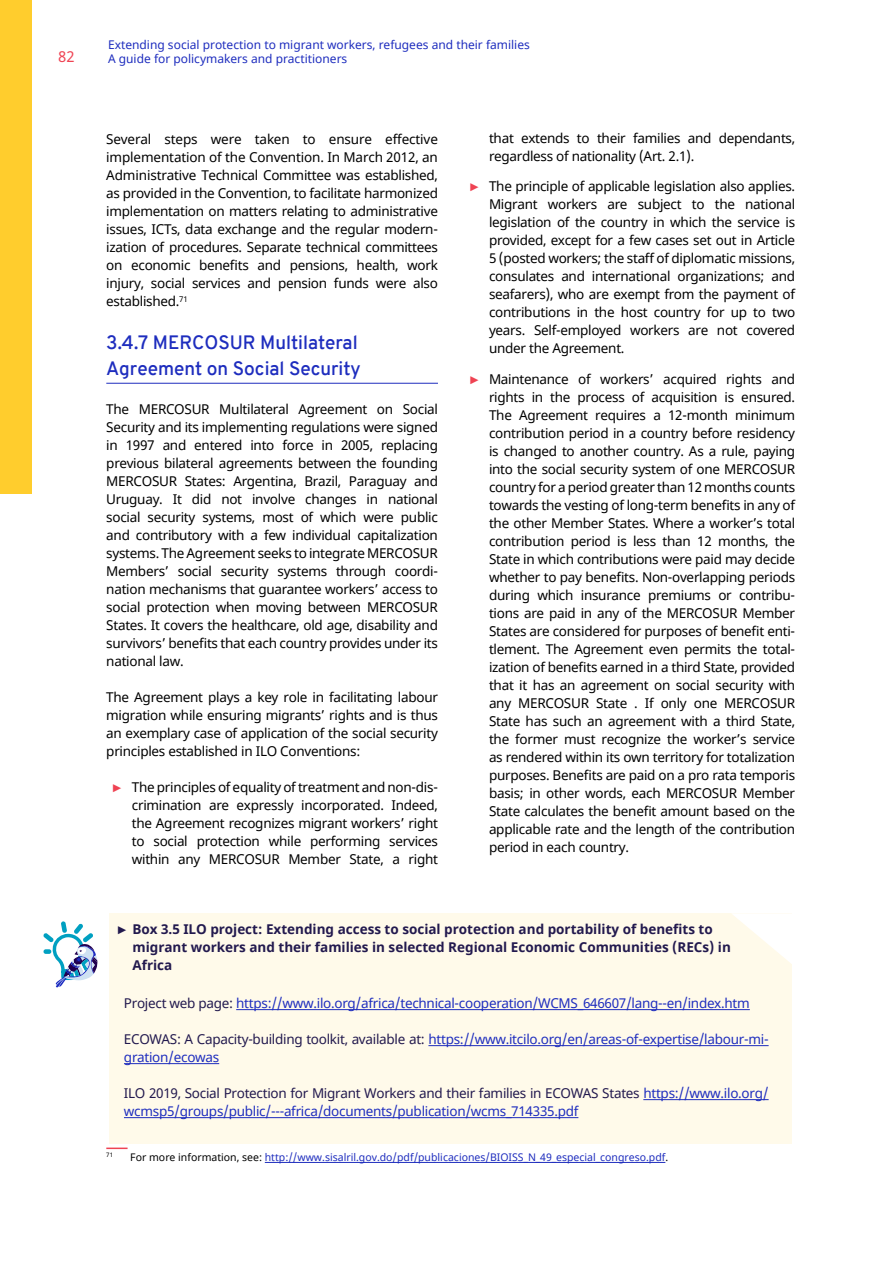
<style>
.page{position:relative;width:893px;height:1263px;background:#fff}
.page>*{position:absolute;margin:0;border:0;box-sizing:border-box;transform-origin:0 0}
.t1{font:600 18.9px/25.5px "Overpass";color:#1e2dbe}
.t2{font:15px "Noto Sans";color:#ef4353}
.t3{font:13.5px/18px "Noto Sans";letter-spacing:-.02em;color:#000;text-align:justify}
.t4{font:13.5px/18px "Noto Sans";letter-spacing:-.02em;color:#1e2dbe}
.t5{font:700 13.5px/18px "Noto Sans";color:#22194e}
.t6{font:12px "Noto Sans";color:#1e2dbe}
.t7{font:10.5px "Noto Sans";color:#1e2dbe}
.t8{font:6.15px "Noto Sans";color:#000}
.s1{color:#ef4353}
.s2{color:#22194e}
.s3{color:#000}
</style>
<div class="page">
<div style="left:0;top:0;width:32px;height:493px;background:#ffcd2d"></div>
<hr style="left:106px;top:383px;width:332px;height:1px;background:#1e2dbe">
<hr style="left:106px;top:1147px;width:22px;height:2px;background:#ef4353">
<hr style="left:265px;top:1162px;width:400px;height:1px;background:#1e2dbe">
<div style="left:109px;top:914px;width:683px;height:230px;background:#fffaea"></div>
<hr style="left:236px;top:1009px;width:514px;height:1px;background:#1e2dbe">
<hr style="left:428px;top:1045px;width:341px;height:1px;background:#1e2dbe">
<hr style="left:124px;top:1063px;width:95px;height:1px;background:#1e2dbe">
<hr style="left:643px;top:1099px;width:126px;height:1px;background:#1e2dbe">
<hr style="left:124px;top:1117px;width:454px;height:1px;background:#1e2dbe">
<svg style="left:43px;top:921px;width:54px;height:66px"></svg>
<svg style="left:731px;top:913px;width:61px;height:51px"></svg>
<p class="t6" style="left:108px;top:36px;width:423px">Extending social protection to migrant workers, refugees and their families</p>
<p class="t2" style="left:58px;top:46px;width:18px">82</p>
<p class="t6" style="left:108px;top:51px;width:241px">A guide for policymakers and practitioners</p>
<p class="t3" style="left:106px;top:131px;width:333px">Several steps were taken to ensure effective implementation of the Convention. In March 2012, an Administrative Technical Committee was established, as provided in the Convention, to facilitate harmonized implementation on matters relating to administrative issues, ICTs, data exchange and the regular modern&shy;ization of procedures. Separate technical committees on economic benefits and pensions, health, work injury, social services and pension funds were also established.<sup>71</sup></p>
<h1 class="t1" style="left:106px;top:330px;width:256px">3.4.7 MERCOSUR Multilateral<br>Agreement on Social Security</h1>
<p class="t3" style="left:106px;top:401px;width:333px">The MERCOSUR Multilateral Agreement on Social Security and its implementing regulations were signed in 1997 and entered into force in 2005, replacing previous bilateral agreements between the founding MERCOSUR States: Argentina, Brazil, Paraguay and Uruguay. It did not involve changes in national social security systems, most of which were public and contributory with a few individual capitalization systems. The Agreement seeks to integrate MERCOSUR Members’ social security systems through coordi&shy;nation mechanisms that guarantee workers’ access to social protection when moving between MERCOSUR States. It covers the healthcare, old age, disability and survivors’ benefits that each country provides under its national law.</p>
<p class="t3" style="left:106px;top:689px;width:333px">The Agreement plays a key role in facilitating labour migration while ensuring migrants’ rights and is thus an exemplary case of application of the social security principles established in ILO Conventions:</p>
<p class="t3" style="left:132px;top:778px;width:308px;text-indent:-21px"><span class="s1">►</span> The principles of equality of treatment and non-dis&shy;crimination are expressly incorporated. Indeed, the Agreement recognizes migrant workers’ right to social protection while performing services within any MERCOSUR Member State, a right</p>
<p class="t3" style="left:489px;top:129px;width:308px">that extends to their families and dependants, regardless of nationality (Art. 2.1).</p>
<p class="t3" style="left:489px;top:178px;width:308px;text-indent:-21px"><span class="s1">►</span> The principle of applicable legislation also applies.<br>Migrant workers are subject to the national legislation of the country in which the service is provided, except for a few cases set out in Article 5 (posted workers; the staff of diplomatic missions, consulates and international organizations; and seafarers), who are exempt from the payment of contributions in the host country for up to two years. Self-employed workers are not covered under the Agreement.</p>
<p class="t3" style="left:489px;top:371px;width:308px;text-indent:-21px"><span class="s1">►</span> Maintenance of workers’ acquired rights and rights in the process of acquisition is ensured.<br>The Agreement requires a 12-month minimum contribution period in a country before residency is changed to another country. As a rule, paying into the social security system of one MERCOSUR country for a period greater than 12 months counts towards the vesting of long-term benefits in any of the other Member States. Where a worker’s total contribution period is less than 12 months, the State in which contributions were paid may decide whether to pay benefits. Non-overlapping periods during which insurance premiums or contribu&shy;tions are paid in any of the MERCOSUR Member States are considered for purposes of benefit enti&shy;tlement. The Agreement even permits the total&shy;ization of benefits earned in a third State, provided that it has an agreement on social security with any MERCOSUR State . If only one MERCOSUR State has such an agreement with a third State, the former must recognize the worker’s service as rendered within its own territory for totalization purposes. Benefits are paid on a pro rata temporis basis; in other words, each MERCOSUR Member State calculates the benefit amount based on the applicable rate and the length of the contribution period in each country.</p>
<p class="t5" style="left:132px;top:920px;width:600px;text-indent:-17px">► Box 3.5 ILO project: Extending access to social protection and portability of benefits to migrant workers and their families in selected Regional Economic Communities (RECs) in<br>Africa</p>
<p class="t4" style="left:124px;top:995px;width:627px"><span class="s2">Project web page:</span> https://www.ilo.org/africa/technical-cooperation/WCMS_646607/lang--en/index.htm</p>
<p class="t4" style="left:124px;top:1031px;width:646px"><span class="s2">ECOWAS: A Capacity-building toolkit, available at:</span> https://www.itcilo.org/en/areas-of-expertise/labour-mi&shy;gration/ecowas</p>
<p class="t4" style="left:124px;top:1085px;width:646px"><span class="s2">ILO 2019, Social Protection for Migrant Workers and their families in ECOWAS States</span> https://www.ilo.org/ wcmsp5/groups/public/---africa/documents/publication/wcms_714335.pdf</p>
<p class="t8" style="left:106px;top:1151px;width:8px">71</p>
<p class="t7" style="left:130px;top:1150px;width:539px"><span class="s3">For more information, see:</span> http://www.sisalril.gov.do/pdf/publicaciones/BIOISS_N_49_especial_congreso.pdf<span class="s3">.</span></p>
</div>
